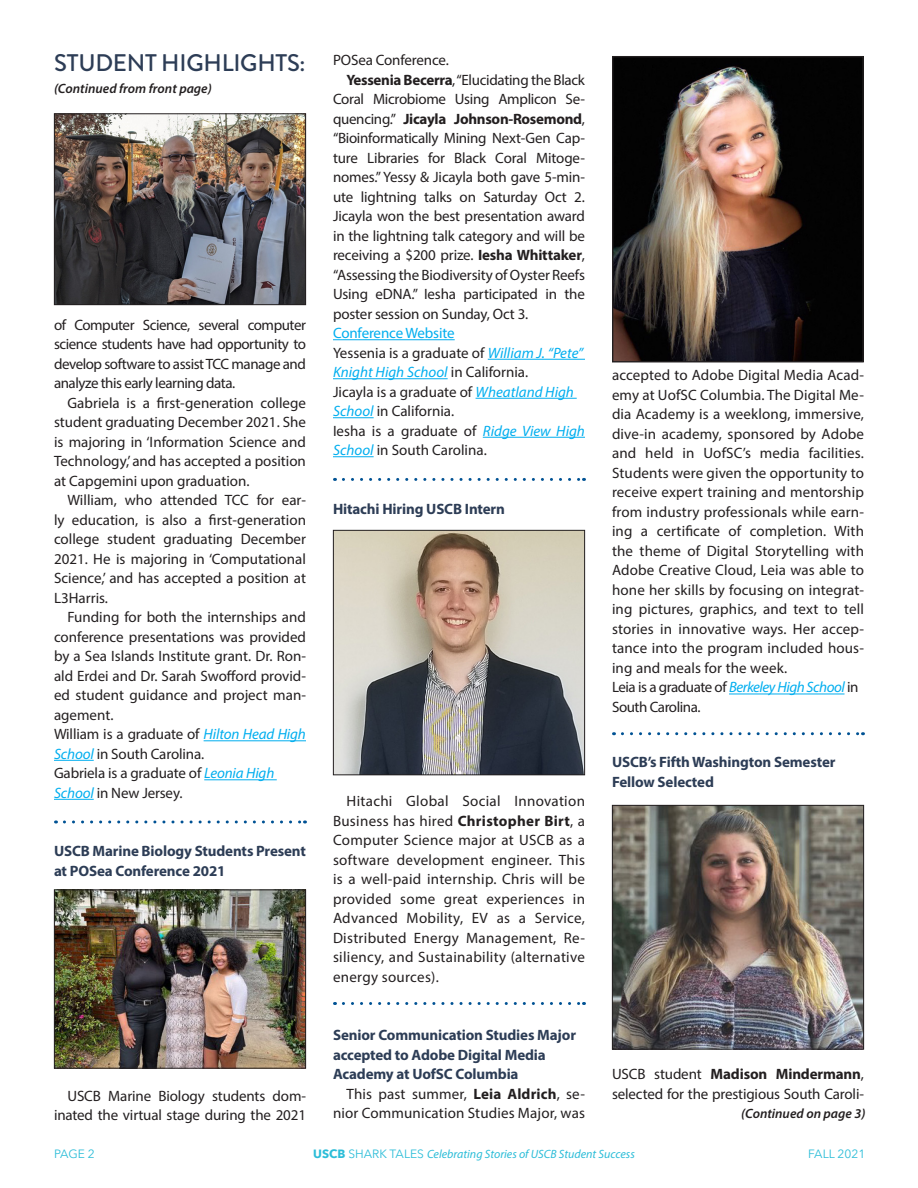
<style>
.page{position:relative;width:918px;height:1188px;background:#fff}
.page>*{position:absolute;margin:0;border:0;box-sizing:border-box;transform-origin:0 0}
.Text{font:500 24px "Brandon Grotesque";letter-spacing:-.01em;color:#2d3d56}
.Text-2{font:15px/19.5px "Myriad Pro";letter-spacing:-.005em;color:#231f20;text-align:justify}
.t1{font:700 15px/19.5px "Myriad Pro";letter-spacing:-.01em;color:#2d3d56}
.Text-3{font:15px/19.5px "Myriad Pro";letter-spacing:-.03em;color:#231f20}
.Text-4{font:15px "Myriad Pro";letter-spacing:-.01em;color:#00aeef}
.Text-5{font:italic 600 13.5px "Myriad Pro";color:#231f20}
.t2{font:italic 12px "Myriad Pro";color:#2cbdd8}
.t3{font:12px "Avenir Next";color:#2cbdd8}
.s1{font-style:italic;color:#00aeef}
.s2{font-weight:700}
.s3{font-family:"Avenir Next";font-weight:700;font-style:normal}
.s4{font-family:"Avenir Next";font-style:normal}
</style>
<div class="page">
<hr style="left:204px;top:740px;width:102px;height:1px;background:#00aeef">
<hr style="left:54px;top:760px;width:40px;height:1px;background:#00aeef">
<hr style="left:204px;top:779px;width:73px;height:1px;background:#00aeef">
<svg style="left:64px;top:820px;width:241px;height:3px"></svg>
<hr style="left:54px;top:799px;width:40px;height:1px;background:#00aeef">
<img style="left:56px;top:892px;width:248px;height:175px">
<div style="left:54px;top:890px;width:252px;height:179px;border:1px solid #231f20"></div>
<hr style="left:333px;top:339px;width:122px;height:1px;background:#00aeef">
<hr style="left:488px;top:359px;width:97px;height:1px;background:#00aeef">
<hr style="left:333px;top:378px;width:115px;height:1px;background:#00aeef">
<hr style="left:476px;top:398px;width:101px;height:1px;background:#00aeef">
<hr style="left:333px;top:417px;width:41px;height:1px;background:#00aeef">
<hr style="left:483px;top:437px;width:102px;height:1px;background:#00aeef">
<svg style="left:343px;top:478px;width:242px;height:3px"></svg>
<hr style="left:333px;top:456px;width:41px;height:1px;background:#00aeef">
<svg style="left:343px;top:1002px;width:242px;height:3px"></svg>
<img style="left:335px;top:532px;width:248px;height:241px">
<div style="left:333px;top:530px;width:252px;height:245px;border:1px solid #231f20"></div>
<hr style="left:729px;top:694px;width:116px;height:1px;background:#00aeef">
<svg style="left:622px;top:732px;width:241px;height:3px"></svg>
<img style="left:614px;top:807px;width:248px;height:240px">
<div style="left:612px;top:805px;width:252px;height:244px;border:1px solid #231f20"></div>
<img style="left:56px;top:115px;width:248px;height:188px">
<div style="left:54px;top:113px;width:252px;height:192px;border:1px solid #231f20"></div>
<img style="left:614px;top:58px;width:248px;height:302px">
<div style="left:612px;top:56px;width:252px;height:306px;border:1px solid #231f20"></div>
<p class="Text" style="left:54px;top:46px;width:253px">STUDENT HIGHLIGHTS:</p>
<p class="Text-5" style="left:54px;top:79px;width:159px">(Continued from front page)</p>
<p class="Text-2" style="left:54px;top:315px;width:254px">of Computer Science, several computer science students have had opportunity to develop software to assist TCC manage and analyze this early learning data.</p>
<p class="Text-2" style="left:54px;top:393px;width:253px;text-indent:14px">Gabriela is a first-generation college student graduating December 2021. She is majoring in ‘Information Science and Technology,’ and has accepted a position at Capgemini upon graduation.</p>
<p class="Text-2" style="left:54px;top:490px;width:254px;text-indent:14px">William, who attended TCC for ear&shy;ly education, is also a first-generation college student graduating December 2021. He is majoring in ‘Computational Science,’ and has accepted a position at L3Harris.</p>
<p class="Text-2" style="left:54px;top:607px;width:254px;text-indent:14px">Funding for both the internships and conference presentations was provided by a Sea Islands Institute grant. Dr. Ron&shy;ald Erdei and Dr. Sarah Swofford provid&shy;ed student guidance and project man&shy;agement.</p>
<p class="Text-2" style="left:54px;top:724px;width:253px">William is a graduate of <span class="s1">Hilton Head High<br>School</span> in South Carolina.</p>
<p class="Text-2" style="left:54px;top:763px;width:222px">Gabriela is a graduate of <span class="s1">Leonia High<br>School</span> in New Jersey.</p>
<p class="t1" style="left:54px;top:841px;width:254px">USCB Marine Biology Students Present at POSea Conference 2021</p>
<p class="Text-2" style="left:54px;top:1086px;width:254px;text-align:right">USCB Marine Biology students dom&shy;inated the virtual stage during the 2021</p>
<p class="Text-2" style="left:333px;top:50px;width:117px">POSea Conference.</p>
<p class="Text-2" style="left:333px;top:70px;width:254px;text-indent:14px"><span class="s2">Yessenia Becerra</span>, “Elucidating the Black Coral Microbiome Using Amplicon Se&shy;quencing.” <span class="s2">Jicayla Johnson-Rosemond</span>, “Bioinformatically Mining Next-Gen Cap&shy;ture Libraries for Black Coral Mitoge&shy;nomes.” Yessy &amp; Jicayla both gave 5-min&shy;ute lightning talks on Saturday Oct 2.<br>Jicayla won the best presentation award in the lightning talk category and will be receiving a $200 prize. <span class="s2">Iesha Whittaker</span>, “Assessing the Biodiversity of Oyster Reefs Using eDNA.” Iesha participated in the poster session on Sunday, Oct 3.</p>
<p class="Text-4" style="left:333px;top:324px;width:123px">Conference Website</p>
<p class="Text-2" style="left:333px;top:343px;width:252px">Yessenia is a graduate of <span class="s1">William J. “Pete”<br>Knight High School</span> in California.</p>
<p class="Text-2" style="left:333px;top:382px;width:243px">Jicayla is a graduate of <span class="s1">Wheatland High<br>School</span> in California.</p>
<p class="Text-2" style="left:333px;top:421px;width:254px">Iesha is a graduate of <span class="s1">Ridge View High<br>School</span> in South Carolina.</p>
<p class="t1" style="left:333px;top:498px;width:173px">Hitachi Hiring USCB Intern</p>
<p class="Text-2" style="left:333px;top:791px;width:254px;text-indent:14px">Hitachi Global Social Innovation Business has hired <span class="s2">Christopher Birt</span>, a Computer Science major at USCB as a software development engineer. This is a well-paid internship. Chris will be provided some great experiences in Advanced Mobility, EV as a Service, Distributed Energy Management, Re&shy;siliency, and Sustainability (alternative energy sources).</p>
<p class="t1" style="left:333px;top:1025px;width:245px">Senior Communication Studies Major accepted to Adobe Digital Media<br>Academy at UofSC Columbia</p>
<p class="Text-2" style="left:333px;top:1084px;width:254px;text-align:right">This past summer, <span class="s2">Leia Aldrich</span>, se&shy;nior Communication Studies Major, was</p>
<p class="Text-2" style="left:612px;top:365px;width:254px">accepted to Adobe Digital Media Acad&shy;emy at UofSC Columbia. The Digital Me&shy;dia Academy is a weeklong, immersive, dive-in academy, sponsored by Adobe and held in UofSC’s media facilities.<br>Students were given the opportunity to receive expert training and mentorship from industry professionals while earn&shy;ing a certificate of completion. With the theme of Digital Storytelling with Adobe Creative Cloud, Leia was able to hone her skills by focusing on integrat&shy;ing pictures, graphics, and text to tell stories in innovative ways. Her accep&shy;tance into the program included hous&shy;ing and meals for the week.</p>
<p class="Text-3" style="left:612px;top:677px;width:248px">Leia is a graduate of <span class="s1">Berkeley High School</span> in<br>South Carolina.</p>
<p class="t1" style="left:612px;top:752px;width:225px">USCB’s Fifth Washington Semester<br>Fellow Selected</p>
<p class="Text-2" style="left:612px;top:1064px;width:254px">USCB student <span class="s2">Madison Mindermann</span>, selected for the prestigious South Caroli-</p>
<p class="Text-5" style="left:741px;top:1105px;width:126px">(Continued on page 3)</p>
<p class="t3" style="left:54px;top:1144px;width:42px">PAGE 2</p>
<p class="t2" style="left:313px;top:1147px;width:323px"><span class="s3">USCB</span> <span class="s4">SHARK TALES</span> Celebrating Stories of USCB Student Success</p>
<p class="t3" style="left:808px;top:1144px;width:59px">FALL 2021</p>
</div>
